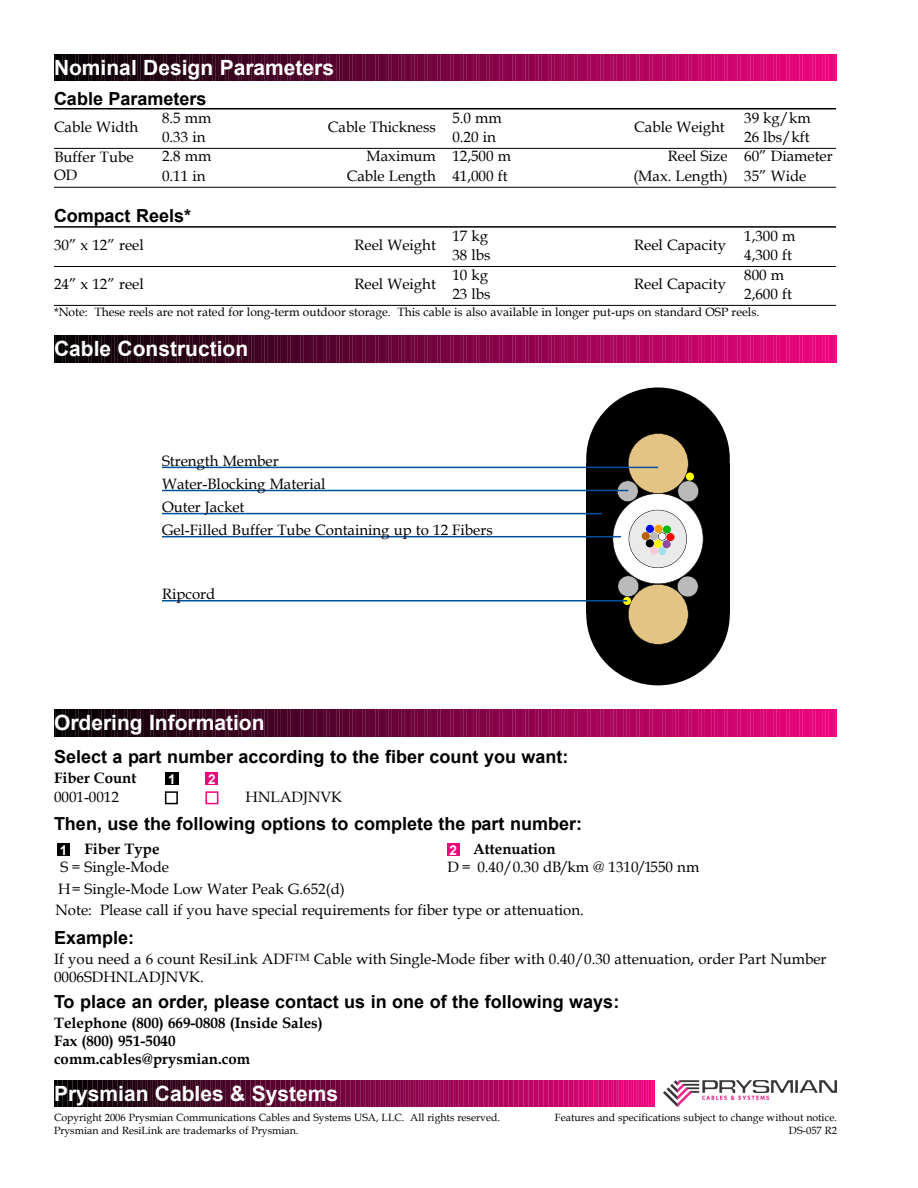
<style>
.page{position:relative;width:918px;height:1188px;background:#fff}
.page>*{position:absolute;margin:0;border:0;box-sizing:border-box;transform-origin:0 0}
.t1{font:700 21px "Arial";color:#fff}
.t2{font:700 18px "Arial";color:#000}
.t3{font:15px/18.1px "Book Antiqua";color:#000}
.t4{font:700 15px/18px "Book Antiqua";color:#000}
.t5{font:700 13.5px "Arial";color:#fff}
.t6{font:12px "Book Antiqua";color:#000}
.t7{font:10.5px/12.8px "Book Antiqua";color:#000}
.s1{font-family:"Arial";font-size:13.5px;color:#fff}
</style>
<div class="page">
<div style="left:586px;top:387px;width:144px;height:143px;background:#000;border-radius:50%"></div>
<div style="left:586px;top:463px;width:144px;height:151px;background:#000"></div>
<div style="left:586px;top:543px;width:144px;height:142px;background:#000;border-radius:50%"></div>
<svg style="left:54px;top:54px;width:783px;height:27px;background:#7a0844"></svg>
<svg style="left:54px;top:710px;width:783px;height:27px;background:#7a0844"></svg>
<div style="left:165px;top:772px;width:14px;height:13px;background:#000"></div>
<div style="left:205px;top:772px;width:13px;height:13px;background:#ef047e"></div>
<div style="left:165px;top:791px;width:13px;height:13px;border:2px solid #000"></div>
<div style="left:205px;top:791px;width:13px;height:13px;border:2px solid #ef047e"></div>
<div style="left:57px;top:843px;width:13px;height:13px;background:#000"></div>
<div style="left:447px;top:843px;width:13px;height:13px;background:#ef047e"></div>
<svg style="left:54px;top:335px;width:783px;height:27px;background:#7a0844"></svg>
<svg style="left:54px;top:1080px;width:601px;height:27px;background:#7c0c47"></svg>
<img style="left:663px;top:1080px;width:174px;height:27px">
<hr style="left:54px;top:108px;width:782px;height:1px;background:#000">
<hr style="left:54px;top:148px;width:782px;height:1px;background:#000">
<hr style="left:54px;top:187px;width:782px;height:1px;background:#000">
<hr style="left:54px;top:226px;width:782px;height:2px;background:#000">
<hr style="left:54px;top:266px;width:782px;height:1px;background:#000">
<hr style="left:54px;top:305px;width:782px;height:1px;background:#000">
<div style="left:613px;top:494px;width:90px;height:90px;background:#fff;border-radius:50%"></div>
<div style="left:629px;top:510px;width:58px;height:58px;background:#eaeaea;border-radius:50%"></div>
<div style="left:629px;top:510px;width:58px;height:58px;border:1px solid #000;border-radius:50%"></div>
<div style="left:646px;top:525px;width:8px;height:8px;background:#00f;border-radius:50%"></div>
<div style="left:658px;top:547px;width:8px;height:8px;background:#a7deeb;border-radius:50%"></div>
<div style="left:650px;top:547px;width:8px;height:8px;background:#fcc9d4;border-radius:50%"></div>
<div style="left:663px;top:540px;width:8px;height:8px;background:#8f4ba2;border-radius:50%"></div>
<div style="left:654px;top:540px;width:8px;height:8px;background:#ff0;border-radius:50%"></div>
<div style="left:646px;top:539px;width:8px;height:8px;background:#000;border-radius:50%"></div>
<div style="left:666px;top:533px;width:9px;height:8px;background:#f00;border-radius:50%"></div>
<div style="left:658px;top:533px;width:8px;height:7px;background:#fff;border-radius:50%"></div>
<div style="left:658px;top:532px;width:8px;height:9px;border:1px solid #000;border-radius:50%"></div>
<div style="left:650px;top:532px;width:8px;height:8px;background:#bababa;border-radius:50%"></div>
<div style="left:642px;top:532px;width:8px;height:8px;background:#b86200;border-radius:50%"></div>
<div style="left:663px;top:525px;width:8px;height:9px;background:#00b80c;border-radius:50%"></div>
<div style="left:654px;top:525px;width:9px;height:8px;background:#ff9d00;border-radius:50%"></div>
<div style="left:628px;top:584px;width:60px;height:60px;background:#e4c485;border-radius:50%"></div>
<div style="left:628px;top:584px;width:60px;height:61px;border:1px solid #000;border-radius:50%"></div>
<div style="left:628px;top:433px;width:60px;height:61px;background:#e4c485;border-radius:50%"></div>
<div style="left:628px;top:433px;width:60px;height:61px;border:1px solid #000;border-radius:50%"></div>
<div style="left:618px;top:576px;width:21px;height:21px;background:#bababa;border-radius:50%"></div>
<div style="left:618px;top:576px;width:21px;height:21px;border:1px solid #000;border-radius:50%"></div>
<div style="left:677px;top:576px;width:21px;height:21px;background:#bababa;border-radius:50%"></div>
<div style="left:677px;top:576px;width:21px;height:21px;border:1px solid #000;border-radius:50%"></div>
<div style="left:678px;top:481px;width:21px;height:21px;background:#bababa;border-radius:50%"></div>
<div style="left:678px;top:481px;width:21px;height:21px;border:1px solid #000;border-radius:50%"></div>
<div style="left:617px;top:481px;width:21px;height:21px;background:#bababa;border-radius:50%"></div>
<div style="left:617px;top:481px;width:21px;height:21px;border:1px solid #000;border-radius:50%"></div>
<hr style="left:162px;top:513px;width:440px;height:1px;background:#0050a1">
<hr style="left:162px;top:467px;width:496px;height:1px;background:#0050a1">
<hr style="left:162px;top:536px;width:459px;height:1px;background:#0050a1">
<hr style="left:162px;top:490px;width:466px;height:1px;background:#0050a1">
<div style="left:686px;top:473px;width:8px;height:8px;background:#ff0;border-radius:50%"></div>
<div style="left:623px;top:597px;width:8px;height:8px;background:#ff0;border-radius:50%"></div>
<hr style="left:162px;top:600px;width:465px;height:2px;background:#0050a1">
<p class="t1" style="left:54px;top:56px;width:282px">Nominal Design Parameters</p>
<p class="t2" style="left:54px;top:88px;width:154px">Cable Parameters</p>
<p class="t3" style="left:54px;top:118px;width:86px">Cable Width</p>
<p class="t3" style="left:744px;top:109px;width:68px">39 kg/km</p>
<p class="t3" style="left:162px;top:109px;width:51px">8.5 mm</p>
<p class="t3" style="left:452px;top:109px;width:51px">5.0 mm</p>
<p class="t3" style="left:328px;top:118px;width:110px">Cable Thickness</p>
<p class="t3" style="left:634px;top:118px;width:92px">Cable Weight</p>
<p class="t3" style="left:162px;top:128px;width:45px">0.33 in</p>
<p class="t3" style="left:452px;top:128px;width:45px">0.20 in</p>
<p class="t3" style="left:744px;top:128px;width:67px">26 lbs/kft</p>
<p class="t3" style="left:54px;top:148px;width:81px">Buffer Tube<br>OD</p>
<p class="t3" style="left:162px;top:148px;width:51px">2.8 mm</p>
<p class="t3" style="left:367px;top:148px;width:146px">Maximum 12,500 m</p>
<p class="t3" style="left:668px;top:148px;width:166px">Reel Size 60” Diameter</p>
<p class="t3" style="left:162px;top:167px;width:45px">0.11 in</p>
<p class="t3" style="left:347px;top:167px;width:162px">Cable Length 41,000 ft</p>
<p class="t3" style="left:633px;top:167px;width:175px">(Max. Length) 35” Wide</p>
<p class="t2" style="left:54px;top:206px;width:139px">Compact Reels*</p>
<p class="t3" style="left:54px;top:237px;width:91px">30” x 12” reel</p>
<p class="t3" style="left:355px;top:237px;width:83px">Reel Weight</p>
<p class="t3" style="left:452px;top:227px;width:37px">17 kg</p>
<p class="t3" style="left:744px;top:227px;width:53px">1,300 m</p>
<p class="t3" style="left:634px;top:237px;width:93px">Reel Capacity</p>
<p class="t3" style="left:452px;top:246px;width:40px">38 lbs</p>
<p class="t3" style="left:744px;top:246px;width:49px">4,300 ft</p>
<p class="t3" style="left:452px;top:266px;width:37px">10 kg</p>
<p class="t3" style="left:744px;top:266px;width:41px">800 m</p>
<p class="t3" style="left:54px;top:275px;width:91px">24” x 12” reel</p>
<p class="t3" style="left:355px;top:275px;width:83px">Reel Weight</p>
<p class="t3" style="left:634px;top:275px;width:93px">Reel Capacity</p>
<p class="t3" style="left:452px;top:285px;width:40px">23 lbs</p>
<p class="t3" style="left:744px;top:285px;width:49px">2,600 ft</p>
<p class="t6" style="left:54px;top:305px;width:707px">*Note: These reels are not rated for long-term outdoor storage. This cable is also available in longer put-ups on standard OSP reels.</p>
<p class="t1" style="left:54px;top:337px;width:196px">Cable Construction</p>
<p class="t3" style="left:162px;top:452px;width:118px">Strength Member</p>
<p class="t3" style="left:162px;top:475px;width:165px">Water-Blocking Material</p>
<p class="t3" style="left:162px;top:498px;width:84px">Outer Jacket</p>
<p class="t3" style="left:162px;top:521px;width:332px">Gel-Filled Buffer Tube Containing up to 12 Fibers</p>
<p class="t3" style="left:162px;top:585px;width:55px">Ripcord</p>
<p class="t1" style="left:54px;top:711px;width:212px">Ordering Information</p>
<p class="t2" style="left:54px;top:746px;width:516px">Select a part number according to the fiber count you want:</p>
<p class="t4" style="left:54px;top:769px;width:84px">Fiber Count</p>
<p class="t5" style="left:168px;top:772px;width:9px">1</p>
<p class="t5" style="left:208px;top:772px;width:9px">2</p>
<p class="t3" style="left:54px;top:788px;width:66px">0001-0012</p>
<p class="t3" style="left:246px;top:788px;width:98px">HNLADJNVK</p>
<p class="t2" style="left:54px;top:814px;width:530px">Then, use the following options to complete the part number:</p>
<p class="t4" style="left:60px;top:840px;width:101px"><span class="s1">1</span> Fiber Type</p>
<p class="t4" style="left:449px;top:840px;width:108px"><span class="s1">2</span> Attenuation</p>
<p class="t3" style="left:60px;top:858px;width:110px">S = Single-Mode</p>
<p class="t3" style="left:448px;top:858px;width:253px">D = 0.40/0.30 dB/km @ 1310/1550 nm</p>
<p class="t3" style="left:56px;top:878px;width:530px;line-height:21.6px">H= Single-Mode Low Water Peak G.652(d)<br>Note: Please call if you have special requirements for fiber type or attenuation.</p>
<p class="t2" style="left:54px;top:928px;width:82px">Example:</p>
<p class="t3" style="left:54px;top:950px;width:774px">If you need a 6 count ResiLink ADF<sup>TM</sup> Cable with Single-Mode fiber with 0.40/0.30 attenuation, order Part Number<br>0006SDHNLADJNVK.</p>
<p class="t2" style="left:54px;top:992px;width:567px">To place an order, please contact us in one of the following ways:</p>
<p class="t4" style="left:54px;top:1014px;width:270px">Telephone (800) 669-0808 (Inside Sales)<br>Fax (800) 951-5040 comm.cables@prysmian.com</p>
<p class="t1" style="left:54px;top:1082px;width:286px">Prysmian Cables &amp; Systems</p>
<p class="t7" style="left:54px;top:1112px;width:448px">Copyright 2006 Prysmian Communications Cables and Systems USA, LLC. All rights reserved.<br>Prysmian and ResiLink are trademarks of Prysmian.</p>
<p class="t7" style="left:555px;top:1112px;width:284px;text-align:right">Features and specifications subject to change without notice.<br>DS-057 R2</p>
</div>
